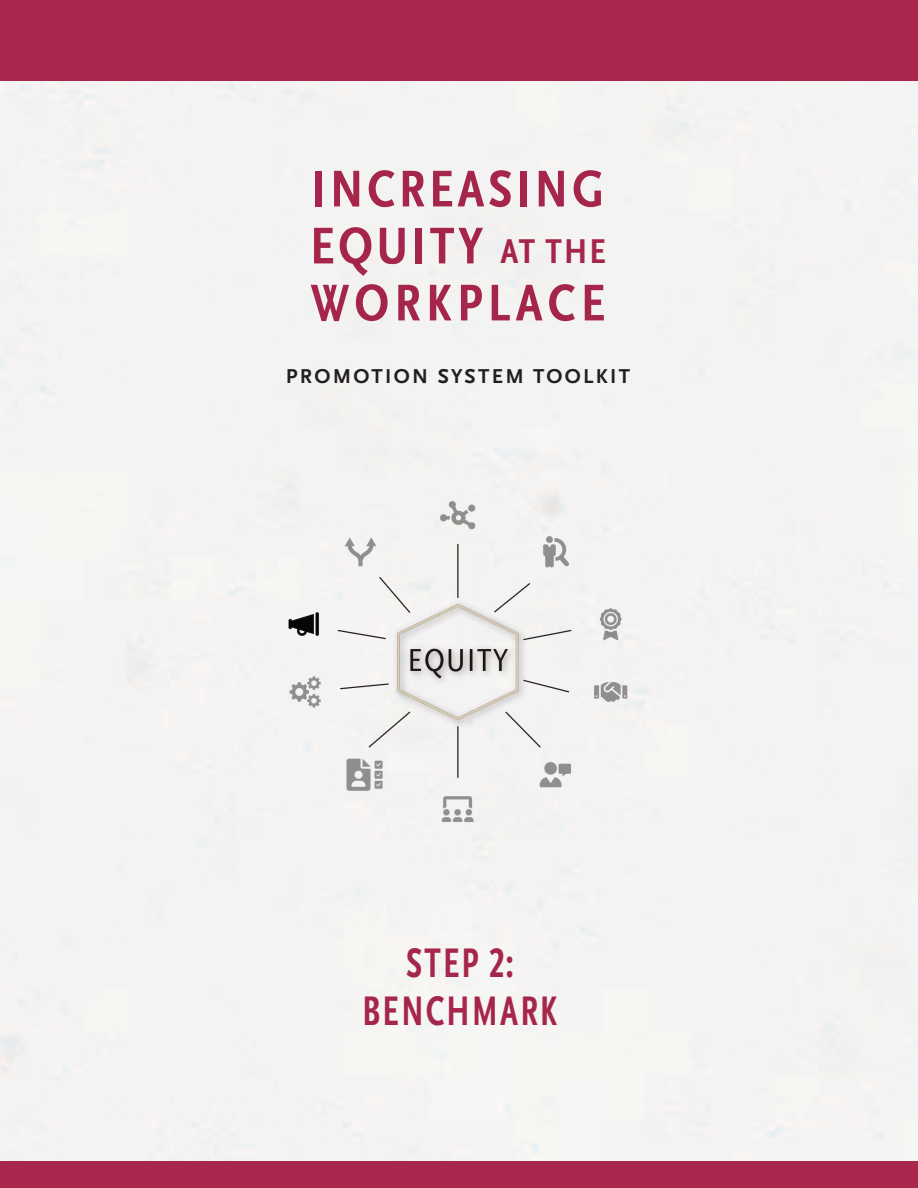
<style>
.page{position:relative;width:918px;height:1188px;background:#fff}
.page>*{position:absolute;margin:0;border:0;box-sizing:border-box;transform-origin:0 0}
.t1{font:700 condensed 54px "Scala Sans Pro";letter-spacing:.07em;color:rgb(152 1 45/.85)}
.t2{font:700 condensed 54px "Scala Sans Pro";letter-spacing:.1em;color:rgb(152 1 45/.85)}
.t3{font:700 condensed 43.2px "Scala Sans Pro";letter-spacing:.06em;color:rgb(152 1 45/.85);scale:.83 1}
.t4{font:700 21px "Scala Sans Pro";letter-spacing:.11em;color:#231f20}
.s1{font-size:36px}
</style>
<div class="page">
<div style="left:0;top:1161px;width:918px;height:27px;background:#a7274d"></div>
<div style="left:0;top:0;width:918px;height:81px;background:#a7274d"></div>
<img style="left:277px;top:496px;width:361px;height:332px">
<p class="t1" style="left:312px;top:156px;width:294px">INCREASING</p>
<p class="t1" style="left:310px;top:213px;width:297px">EQUITY <span class="s1">AT THE</span></p>
<p class="t2" style="left:311px;top:270px;width:296px">WORKPLACE</p>
<p class="t4" style="left:286px;top:363px;width:346px">PROMOTION SYSTEM TOOLKIT</p>
<p class="t3" style="left:406px;top:937px;width:131px">STEP 2:</p>
<p class="t3" style="left:363px;top:985px;width:236px">BENCHMARK</p>
</div>
